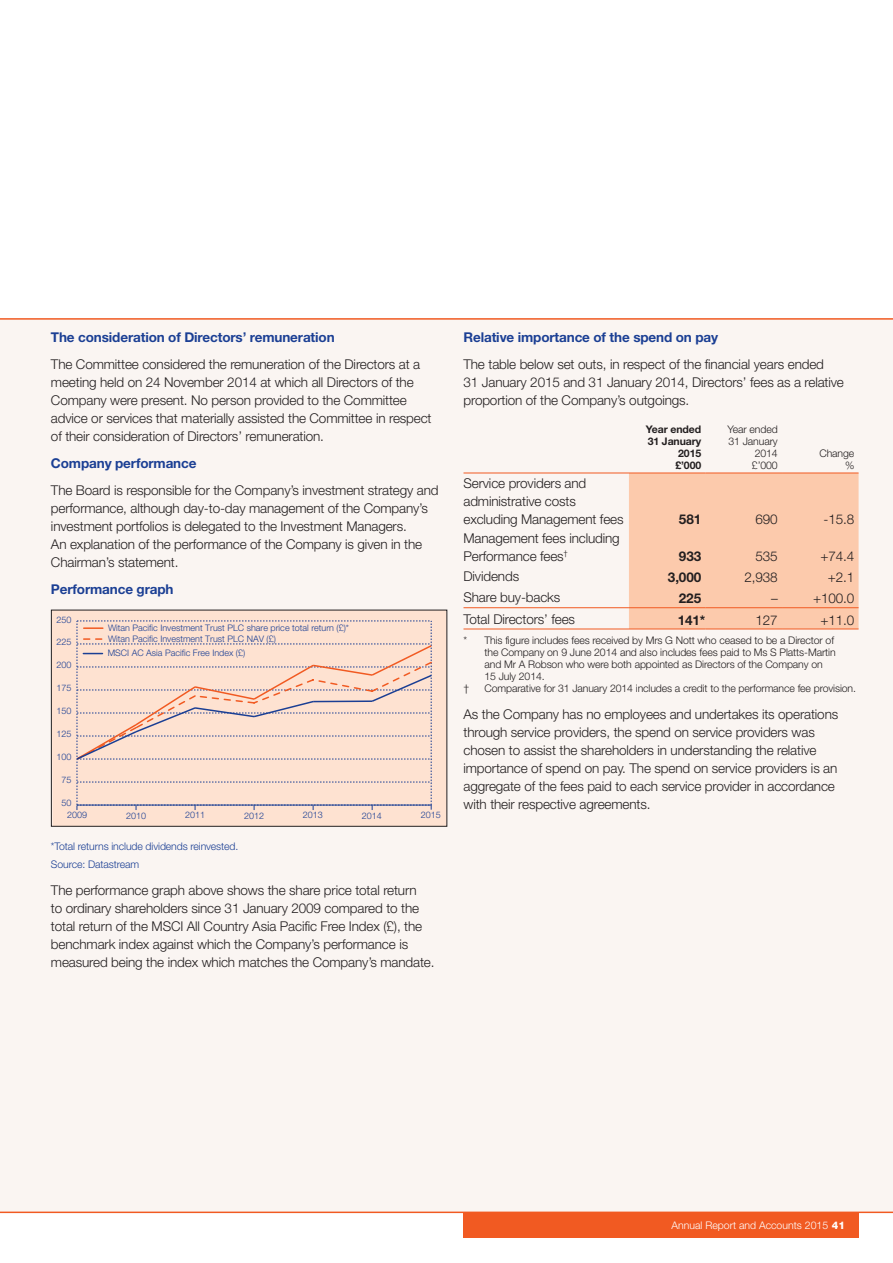
<style>
.page{position:relative;width:893px;height:1263px;background:#fff}
.page>*{position:absolute;margin:0;border:0;box-sizing:border-box;transform-origin:0 0}
.t1{font:300 13.5px/18px "Helvetica Neue LT";letter-spacing:-.01em;color:#231f20}
.t2{font:700 13.5px "Helvetica Neue LT";letter-spacing:-.01em;color:#1b3f94}
.t3{font:700 13.5px "Helvetica Neue LT";letter-spacing:-.01em;color:#231f20}
.t4{font:300 10.5px/12px "Helvetica Neue LT";letter-spacing:-.01em;color:#231f20;text-align:right}
.t5{font:300 10.5px/18px "Helvetica Neue LT";letter-spacing:-.01em;color:#1b3f94}
.t6{font:300 10.5px "Helvetica Neue LT";color:#fff}
.t7{font:700 10.5px/12px "Helvetica Neue LT";letter-spacing:-.01em;color:#231f20;text-align:right}
.t8{font:300 9px/10.9px "Helvetica Neue LT";color:#1b3f94}
.s1{color:#fff}
.s2{font-weight:800}
</style>
<div class="page">
<div style="left:0;top:319px;width:893px;height:893px;background:#faf5f2"></div>
<div style="left:463px;top:1212px;width:396px;height:25px;background:#f15a22"></div>
<hr style="left:0;top:318px;width:893px;height:2px;background:#f15a22">
<hr style="left:0;top:1211px;width:893px;height:2px;background:#f15a22">
<div style="left:53px;top:612px;width:392px;height:213px;background:#fee2d1"></div>
<svg style="left:75px;top:620px;width:358px;height:190px;background:#f4d9cc"></svg>
<div style="left:51px;top:610px;width:396px;height:217px;border:1px solid #231f20"></div>
<div style="left:629px;top:474px;width:229px;height:155px;background:#fccaac"></div>
<hr style="left:463px;top:607px;width:166px;height:1px;background:#f15a22">
<hr style="left:629px;top:607px;width:76px;height:1px;background:#f15a22">
<hr style="left:705px;top:607px;width:77px;height:1px;background:#f15a22">
<hr style="left:782px;top:607px;width:76px;height:1px;background:#f15a22">
<hr style="left:463px;top:629px;width:166px;height:1px;background:#f15a22">
<hr style="left:629px;top:629px;width:76px;height:1px;background:#f15a22">
<hr style="left:705px;top:629px;width:77px;height:1px;background:#f15a22">
<hr style="left:782px;top:629px;width:76px;height:1px;background:#f15a22">
<hr style="left:463px;top:473px;width:166px;height:1px;background:#f15a22">
<hr style="left:629px;top:473px;width:76px;height:1px;background:#f15a22">
<hr style="left:705px;top:473px;width:77px;height:1px;background:#f15a22">
<hr style="left:782px;top:473px;width:76px;height:1px;background:#f15a22">
<p class="t2" style="left:51px;top:333px;width:285px">The consideration of Directors’ remuneration</p>
<p class="t1" style="left:51px;top:357px;width:382px">The Committee considered the remuneration of the Directors at a meeting held on 24 November 2014 at which all Directors of the Company were present. No person provided to the Committee advice or services that materially assisted the Committee in respect of their consideration of Directors’ remuneration.</p>
<p class="t2" style="left:51px;top:459px;width:147px">Company performance</p>
<p class="t1" style="left:51px;top:483px;width:389px">The Board is responsible for the Company’s investment strategy and performance, although day-to-day management of the Company’s investment portfolios is delegated to the Investment Managers.<br>An explanation of the performance of the Company is given in the Chairman’s statement.</p>
<p class="t2" style="left:51px;top:585px;width:124px">Performance graph</p>
<p class="t8" style="left:56px;top:615px;width:17px">250</p>
<p class="t8" style="left:56px;top:637px;width:17px">225</p>
<p class="t8" style="left:56px;top:660px;width:17px">200</p>
<p class="t8" style="left:56px;top:683px;width:17px">175</p>
<p class="t8" style="left:56px;top:706px;width:17px">150</p>
<p class="t8" style="left:56px;top:729px;width:17px">125</p>
<p class="t8" style="left:56px;top:752px;width:17px">100</p>
<p class="t8" style="left:61px;top:775px;width:12px">75</p>
<p class="t8" style="left:61px;top:798px;width:12px">50</p>
<p class="t8" style="left:108px;top:623px;width:242px">Witan Pacific Investment Trust PLC share price total return (£)*<br>Witan Pacific Investment Trust PLC NAV (£)</p>
<p class="t8" style="left:108px;top:649px;width:139px">MSCI AC Asia Pacific Free Index (£)</p>
<p class="t8" style="left:67px;top:811px;width:22px">2009</p>
<p class="t8" style="left:126px;top:811px;width:22px">2010</p>
<p class="t8" style="left:185px;top:811px;width:22px">2011</p>
<p class="t8" style="left:244px;top:811px;width:22px">2012</p>
<p class="t8" style="left:303px;top:811px;width:22px">2013</p>
<p class="t8" style="left:421px;top:811px;width:22px">2015</p>
<p class="t8" style="left:362px;top:811px;width:22px">2014</p>
<p class="t5" style="left:51px;top:839px;width:189px">*Total returns include dividends reinvested.<br>Source: Datastream</p>
<p class="t1" style="left:51px;top:883px;width:385px">The performance graph above shows the share price total return<br>to ordinary shareholders since 31 January 2009 compared to the total return of the MSCI All Country Asia Pacific Free Index (£), the benchmark index against which the Company’s performance is measured being the index which matches the Company’s mandate.</p>
<p class="t2" style="left:463px;top:333px;width:256px">Relative importance of the spend on pay</p>
<p class="t1" style="left:463px;top:357px;width:382px">The table below set outs, in respect of the financial years ended<br>31 January 2015 and 31 January 2014, Directors’ fees as a relative proportion of the Company’s outgoings.</p>
<p class="t7" style="left:646px;top:424px;width:57px">Year ended<br>31 January<br>2015<br>£’000</p>
<p class="t4" style="left:727px;top:424px;width:52px">Year ended<br>31 January<br>2014 £’000</p>
<p class="t4" style="left:819px;top:448px;width:36px">Change %</p>
<p class="t1" style="left:463px;top:476px;width:162px">Service providers and administrative costs excluding Management fees</p>
<p class="t1" style="left:463px;top:531px;width:158px">Management fees including<br>Performance fees<sup>†</sup></p>
<p class="t3" style="left:679px;top:514px;width:24px">581</p>
<p class="t1" style="left:755px;top:512px;width:24px">690</p>
<p class="t1" style="left:823px;top:512px;width:32px">-15.8</p>
<p class="t3" style="left:679px;top:551px;width:24px">933</p>
<p class="t1" style="left:755px;top:549px;width:24px">535</p>
<p class="t1" style="left:820px;top:549px;width:35px">+74.4</p>
<p class="t1" style="left:463px;top:569px;width:57px">Dividends</p>
<p class="t3" style="left:668px;top:573px;width:35px">3,000</p>
<p class="t1" style="left:744px;top:570px;width:35px">2,938</p>
<p class="t1" style="left:828px;top:570px;width:28px">+2.1</p>
<p class="t1" style="left:463px;top:590px;width:98px">Share buy-backs</p>
<p class="t3" style="left:679px;top:594px;width:24px">225</p>
<p class="t1" style="left:771px;top:591px;width:8px">–</p>
<p class="t1" style="left:813px;top:591px;width:43px">+100.0</p>
<p class="t1" style="left:463px;top:611px;width:113px">Total Directors’ fees</p>
<p class="t3" style="left:678px;top:615px;width:29px">141*</p>
<p class="t1" style="left:755px;top:613px;width:24px">127</p>
<p class="t1" style="left:820px;top:613px;width:35px">+11.0</p>
<p class="t4" style="left:463px;top:635px;width:9px">*<span class="s1">*</span></p>
<p class="t4" style="left:484px;top:635px;width:353px;text-align:left">This figure includes fees received by Mrs G Nott who ceased to be a Director of the Company on 9 June 2014 and also includes fees paid to Ms S Platts-Martin and Mr A Robson who were both appointed as Directors of the Company on 15 July 2014.</p>
<p class="t4" style="left:463px;top:683px;width:7px">†</p>
<p class="t4" style="left:484px;top:683px;width:373px">Comparative for 31 January 2014 includes a credit to the performance fee provision.</p>
<p class="t1" style="left:463px;top:707px;width:376px">As the Company has no employees and undertakes its operations through service providers, the spend on service providers was chosen to assist the shareholders in understanding the relative importance of spend on pay. The spend on service providers is an aggregate of the fees paid to each service provider in accordance with their respective agreements.</p>
<p class="t6" style="left:671px;top:1221px;width:175px">Annual Report and Accounts 2015 <span class="s2">41</span></p>
</div>
